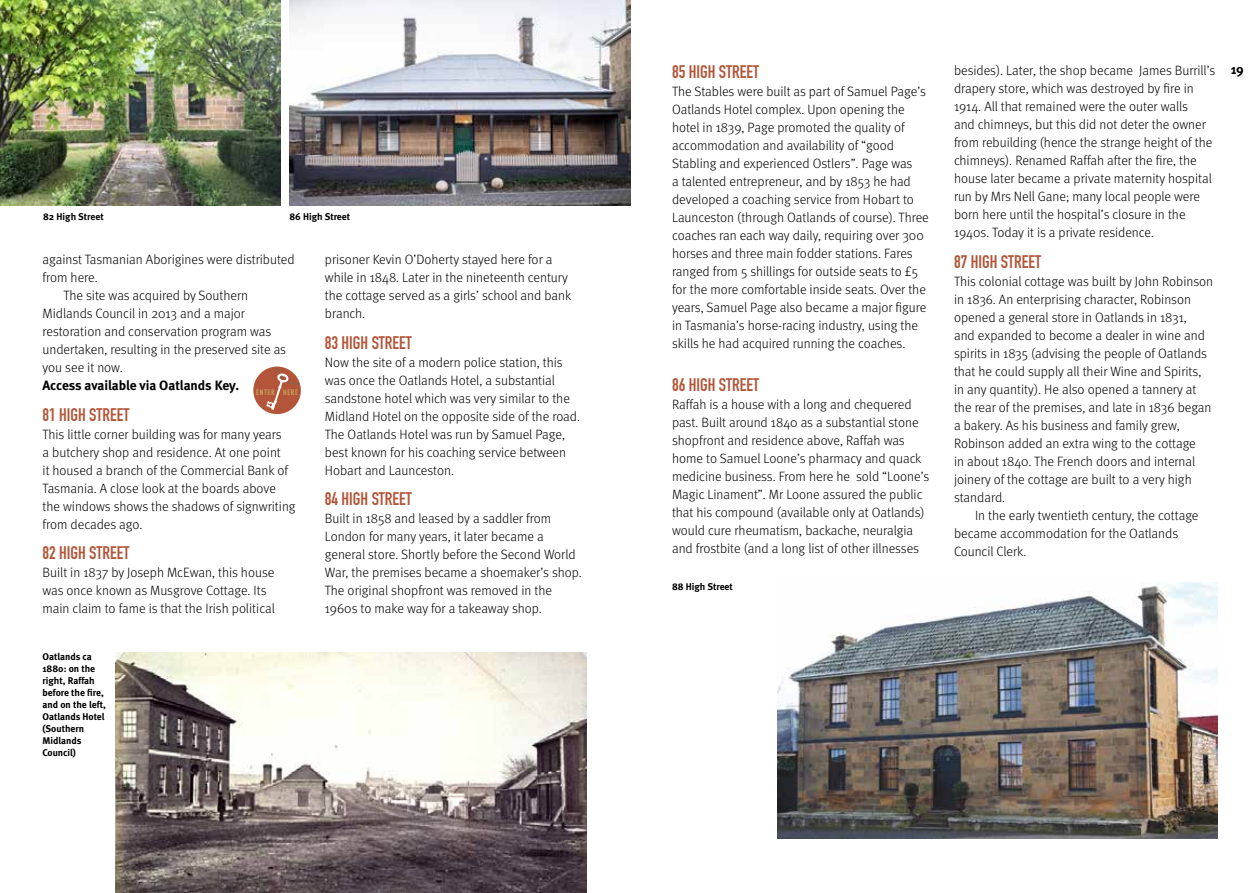
<style>
.page{position:relative;width:1259px;height:893px;background:#fff}
.page>*{position:absolute;margin:0;border:0;box-sizing:border-box;transform-origin:0 0}
.t1{font:18px "DIN Engschrift";color:#b25538}
.t2{font:300 13.5px/18px "Meta";color:#000}
.t3{font:700 13.5px "Meta";letter-spacing:-.005em;color:#000}
.t4{font:13.5px "Meta Bold Caps";color:#000}
.t5{font:700 9.75px/12px "Meta";color:#000}
.t6{font:700 condensed 7.5px "DIN Neuzeit Grotesk";letter-spacing:.1em;color:#c9ac68}
</style>
<div class="page">
<img style="left:777px;top:583px;width:440px;height:256px">
<img style="left:289px;top:0;width:341px;height:205px">
<img style="left:116px;top:652px;width:470px;height:241px">
<div style="left:253px;top:367px;width:48px;height:47px;background:#b25538;border-radius:50%"></div>
<svg style="left:266px;top:366px;width:34px;height:44px"></svg>
<img style="left:0;top:0;width:281px;height:205px">
<p class="t5" style="left:43px;top:210px;width:62px">82 High Street</p>
<p class="t5" style="left:289px;top:210px;width:62px">86 High Street</p>
<p class="t2" style="left:43px;top:250px;width:254px">against Tasmanian Aborigines were distributed</p>
<p class="t2" style="left:43px;top:268px;width:57px">from here.</p>
<p class="t2" style="left:64px;top:286px;width:186px">The site was acquired by Southern</p>
<p class="t2" style="left:43px;top:304px;width:204px">Midlands Council in 2013 and a major</p>
<p class="t2" style="left:43px;top:322px;width:230px">restoration and conservation program was</p>
<p class="t2" style="left:43px;top:340px;width:245px">undertaken, resulting in the preserved site as</p>
<p class="t2" style="left:43px;top:358px;width:82px">you see it now.</p>
<p class="t3" style="left:43px;top:377px;width:198px">Access available via Oatlands Key.</p>
<h1 class="t1" style="left:43px;top:404px;width:89px">81 HIGH STREET</h1>
<p class="t2" style="left:43px;top:425px;width:254px">This little corner building was for many years<br>a butchery shop and residence. At one point<br>it housed a branch of the Commercial Bank of Tasmania. A close look at the boards above the windows shows the shadows of signwriting from decades ago.</p>
<h1 class="t1" style="left:43px;top:543px;width:89px">82 HIGH STREET</h1>
<p class="t2" style="left:43px;top:564px;width:234px">Built in 1837 by Joseph McEwan, this house was once known as Musgrove Cottage. Its main claim to fame is that the Irish political</p>
<p class="t6" style="left:256px;top:388px;width:43px">ENTER HERE</p>
<p class="t5" style="left:43px;top:651px;width:65px">Oatlands ca<br>1880: on the right, Raffah before the fire, and on the left,<br>Oatlands Hotel (Southern<br>Midlands<br>Council)</p>
<p class="t2" style="left:325px;top:250px;width:248px">prisoner Kevin O’Doherty stayed here for a while in 1848. Later in the nineteenth century the cottage served as a girls’ school and bank branch.</p>
<h1 class="t1" style="left:325px;top:332px;width:89px">83 HIGH STREET</h1>
<p class="t2" style="left:325px;top:353px;width:257px">Now the site of a modern police station, this was once the Oatlands Hotel, a substantial sandstone hotel which was very similar to the Midland Hotel on the opposite side of the road.<br>The Oatlands Hotel was run by Samuel Page, best known for his coaching service between Hobart and Launceston.</p>
<h1 class="t1" style="left:325px;top:489px;width:89px">84 HIGH STREET</h1>
<p class="t2" style="left:325px;top:510px;width:258px">Built in 1858 and leased by a saddler from London for many years, it later became a general store. Shortly before the Second World War, the premises became a shoemaker’s shop.<br>The original shopfront was removed in the 1960s to make way for a takeaway shop.</p>
<h1 class="t1" style="left:672px;top:61px;width:89px">85 HIGH STREET</h1>
<p class="t2" style="left:672px;top:82px;width:258px">The Stables were built as part of Samuel Page’s Oatlands Hotel complex. Upon opening the hotel in 1839, Page promoted the quality of accommodation and availability of “good Stabling and experienced Ostlers”. Page was<br>a talented entrepreneur, and by 1853 he had developed a coaching service from Hobart to Launceston (through Oatlands of course). Three coaches ran each way daily, requiring over 300 horses and three main fodder stations. Fares ranged from 5 shillings for outside seats to £5 for the more comfortable inside seats. Over the years, Samuel Page also became a major figure in Tasmania’s horse-racing industry, using the skills he had acquired running the coaches.</p>
<h1 class="t1" style="left:672px;top:374px;width:89px">86 HIGH STREET</h1>
<p class="t2" style="left:672px;top:395px;width:259px">Raffah is a house with a long and chequered past. Built around 1840 as a substantial stone shopfront and residence above, Raffah was home to Samuel Loone’s pharmacy and quack medicine business. From here he sold “Loone’s Magic Linament”. Mr Loone assured the public that his compound (available only at Oatlands) would cure rheumatism, backache, neuralgia and frostbite (and a long list of other illnesses</p>
<p class="t5" style="left:672px;top:581px;width:62px">88 High Street</p>
<p class="t2" style="left:954px;top:61px;width:263px">besides). Later, the shop became James Burrill’s drapery store, which was destroyed by fire in 1914. All that remained were the outer walls<br>and chimneys, but this did not deter the owner from rebuilding (hence the strange height of the chimneys). Renamed Raffah after the fire, the house later became a private maternity hospital run by Mrs Nell Gane; many local people were born here until the hospital’s closure in the 1940s. Today it is a private residence.</p>
<h1 class="t1" style="left:954px;top:251px;width:89px">87 HIGH STREET</h1>
<p class="t2" style="left:954px;top:272px;width:261px">This colonial cottage was built by John Robinson in 1836. An enterprising character, Robinson opened a general store in Oatlands in 1831,<br>and expanded to become a dealer in wine and spirits in 1835 (advising the people of Oatlands that he could supply all their Wine and Spirits, in any quantity). He also opened a tannery at the rear of the premises, and late in 1836 began a bakery. As his business and family grew, Robinson added an extra wing to the cottage<br>in about 1840. The French doors and internal joinery of the cottage are built to a very high standard.</p>
<p class="t2" style="left:954px;top:506px;width:246px;text-indent:21px">In the early twentieth century, the cottage became accommodation for the Oatlands<br>Council Clerk.</p>
<p class="t4" style="left:1230px;top:62px;width:15px">19</p>
</div>
